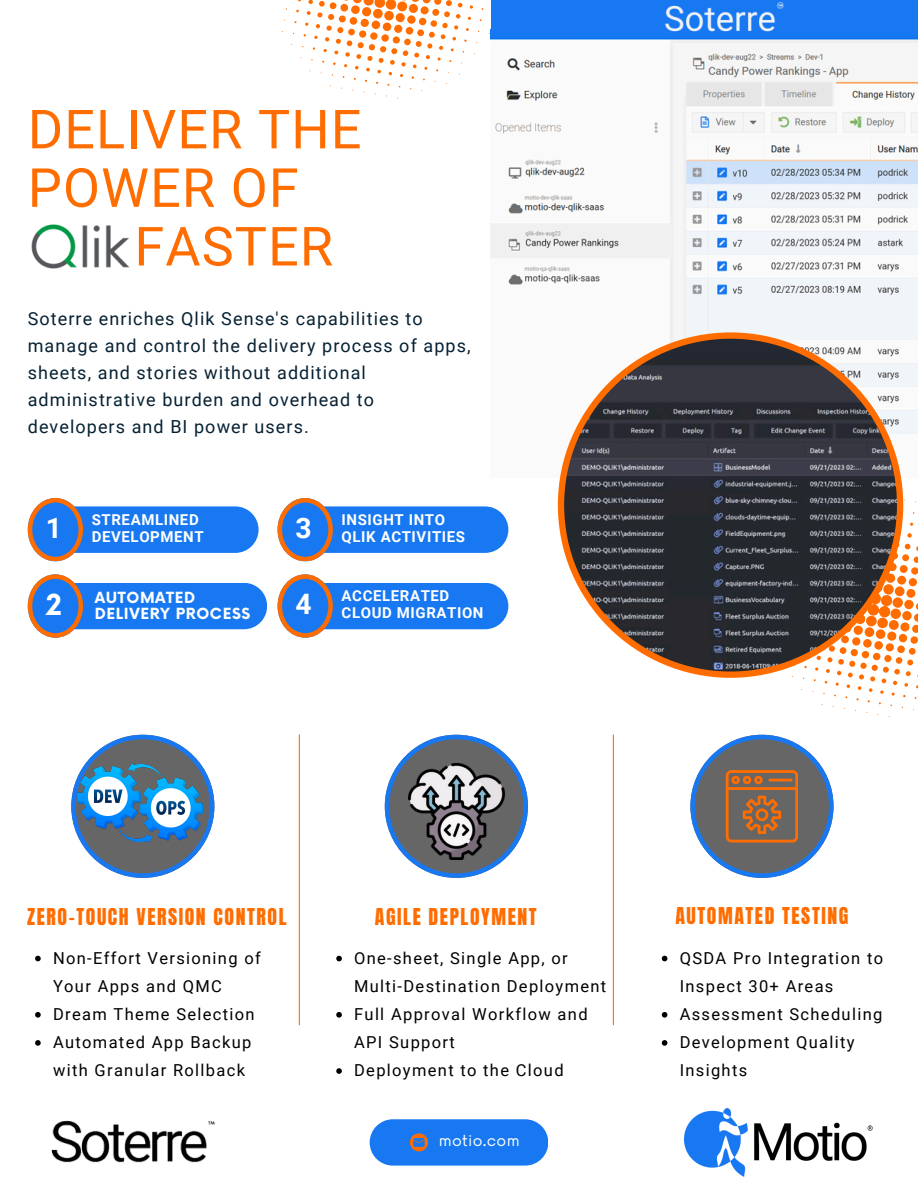
<style>
.page{position:relative;width:918px;height:1188px;background:#fff}
.page>*{position:absolute;margin:0;border:0;box-sizing:border-box;transform-origin:0 0}
.t1{font:54px/58.5px "Roboto";letter-spacing:.02em;color:#ff6d01}
.t2{font:700 28.2px "Roboto";color:#fff}
.t3{font:700 28.2px "Now";color:#fff}
.t4{font:19.8px "Anton";letter-spacing:.08em;color:#ff6d01}
.t5{font:18px/27px "Roboto";letter-spacing:.06em;color:#062133}
.t6{font:16.5px/28.2px "Roboto";letter-spacing:.08em;color:#000}
.t7{font:15.45px "Now";letter-spacing:.02em;color:#fff}
.t8{font:700 15px "Roboto";letter-spacing:.04em;color:#fff}
.t9{font:700 15px/16.8px "Now";letter-spacing:.04em;color:#fff}
</style>
<div class="page">
<svg style="left:801px;top:497px;width:117px;height:220px"></svg>
<svg style="left:282px;top:0;width:201px;height:99px"></svg>
<hr style="left:613px;top:735px;width:1px;height:290px;background:#ff6d01">
<hr style="left:299px;top:735px;width:1px;height:290px;background:#ff6d01">
<img style="left:31px;top:224px;width:99px;height:45px">
<img style="left:51px;top:1120px;width:164px;height:43px">
<img style="left:685px;top:1109px;width:188px;height:67px">
<div style="left:370px;top:1119px;width:178px;height:47px;background:#1778f2;border-radius:23px"></div>
<svg style="left:410px;top:1133px;width:18px;height:18px"></svg>
<div style="left:47px;top:583px;width:220px;height:46px;background:#1778f2;border-radius:23px"></div>
<svg style="left:28px;top:574px;width:55px;height:63px"></svg>
<div style="left:47px;top:506px;width:212px;height:47px;background:#1778f2;border-radius:23px"></div>
<svg style="left:28px;top:498px;width:55px;height:63px"></svg>
<div style="left:296px;top:583px;width:212px;height:46px;background:#1778f2;border-radius:23px"></div>
<svg style="left:278px;top:574px;width:55px;height:63px"></svg>
<div style="left:296px;top:506px;width:212px;height:47px;background:#1778f2;border-radius:23px"></div>
<svg style="left:278px;top:498px;width:55px;height:63px"></svg>
<svg style="left:385px;top:735px;width:143px;height:143px"></svg>
<img style="left:409px;top:763px;width:95px;height:96px">
<svg style="left:690px;top:735px;width:143px;height:143px"></svg>
<svg style="left:71px;top:735px;width:143px;height:143px"></svg>
<img style="left:78px;top:763px;width:126px;height:79px">
<img style="left:491px;top:34px;width:427px;height:400px">
<div style="left:491px;top:0;width:427px;height:34px;background:#1778f2"></div>
<img style="left:665px;top:2px;width:119px;height:30px">
<svg style="left:558px;top:332px;width:345px;height:346px"></svg>
<svg style="left:336px;top:956px;width:6px;height:5px"></svg>
<svg style="left:336px;top:1012px;width:6px;height:6px"></svg>
<svg style="left:336px;top:1068px;width:6px;height:6px"></svg>
<svg style="left:35px;top:956px;width:6px;height:5px"></svg>
<svg style="left:35px;top:1012px;width:6px;height:6px"></svg>
<svg style="left:35px;top:1040px;width:6px;height:6px"></svg>
<svg style="left:662px;top:956px;width:5px;height:5px"></svg>
<svg style="left:662px;top:1012px;width:5px;height:6px"></svg>
<svg style="left:662px;top:1040px;width:5px;height:6px"></svg>
<h4 class="t1" style="left:28px;top:101px;width:335px">DELIVER THE<br>POWER OF</h4>
<p class="t1" style="left:134px;top:218px;width:200px">FASTER</p>
<p class="t5" style="left:28px;top:305px;width:444px">Soterre enriches Qlik Sense's capabilities to manage and control the delivery process of apps, sheets, and stories without additional administrative burden and overhead to developers and BI power users.</p>
<h1 class="t2" style="left:46px;top:512px;width:18px">1</h1>
<p class="t3" style="left:46px;top:590px;width:18px">2</p>
<h1 class="t8" style="left:92px;top:511px;width:108px">STREAMLINED</h1>
<h1 class="t8" style="left:92px;top:528px;width:113px">DEVELOPMENT</h1>
<h4 class="t9" style="left:95px;top:590px;width:157px">AUTOMATED<br>DELIVERY PROCESS</h4>
<p class="t2" style="left:296px;top:512px;width:18px">3</p>
<h3 class="t2" style="left:296px;top:588px;width:18px">4</h3>
<p class="t8" style="left:342px;top:511px;width:105px">INSIGHT INTO</p>
<p class="t8" style="left:342px;top:528px;width:125px">QLIK ACTIVITIES</p>
<p class="t8" style="left:342px;top:587px;width:109px">ACCELERATED</p>
<p class="t8" style="left:342px;top:604px;width:143px">CLOUD MIGRATION</p>
<p class="t4" style="left:27px;top:903px;width:261px">ZERO-TOUCH VERSION CONTROL</p>
<p class="t4" style="left:375px;top:903px;width:163px">AGILE DEPLOYMENT</p>
<h2 class="t6" style="left:53px;top:944px;width:209px">Non-Effort Versioning of<br>Your Apps and QMC</h2>
<p class="t6" style="left:53px;top:1000px;width:203px">Dream Theme Selection</p>
<p class="t6" style="left:53px;top:1028px;width:200px">Automated App Backup with Granular Rollback</p>
<p class="t6" style="left:354px;top:944px;width:254px">One-sheet, Single App, or<br>Multi-Destination Deployment</p>
<p class="t6" style="left:354px;top:1000px;width:235px">Full Approval Workflow and<br>API Support</p>
<p class="t6" style="left:354px;top:1056px;width:211px">Deployment to the Cloud</p>
<p class="t7" style="left:439px;top:1131px;width:82px">motio.com</p>
<h2 class="t4" style="left:675px;top:902px;width:175px">AUTOMATED TESTING</h2>
<h2 class="t6" style="left:680px;top:944px;width:205px">QSDA Pro Integration to<br>Inspect 30+ Areas</h2>
<p class="t6" style="left:680px;top:1000px;width:204px">Assessment Scheduling</p>
<p class="t6" style="left:680px;top:1028px;width:177px">Development Quality<br>Insights</p>
</div>
